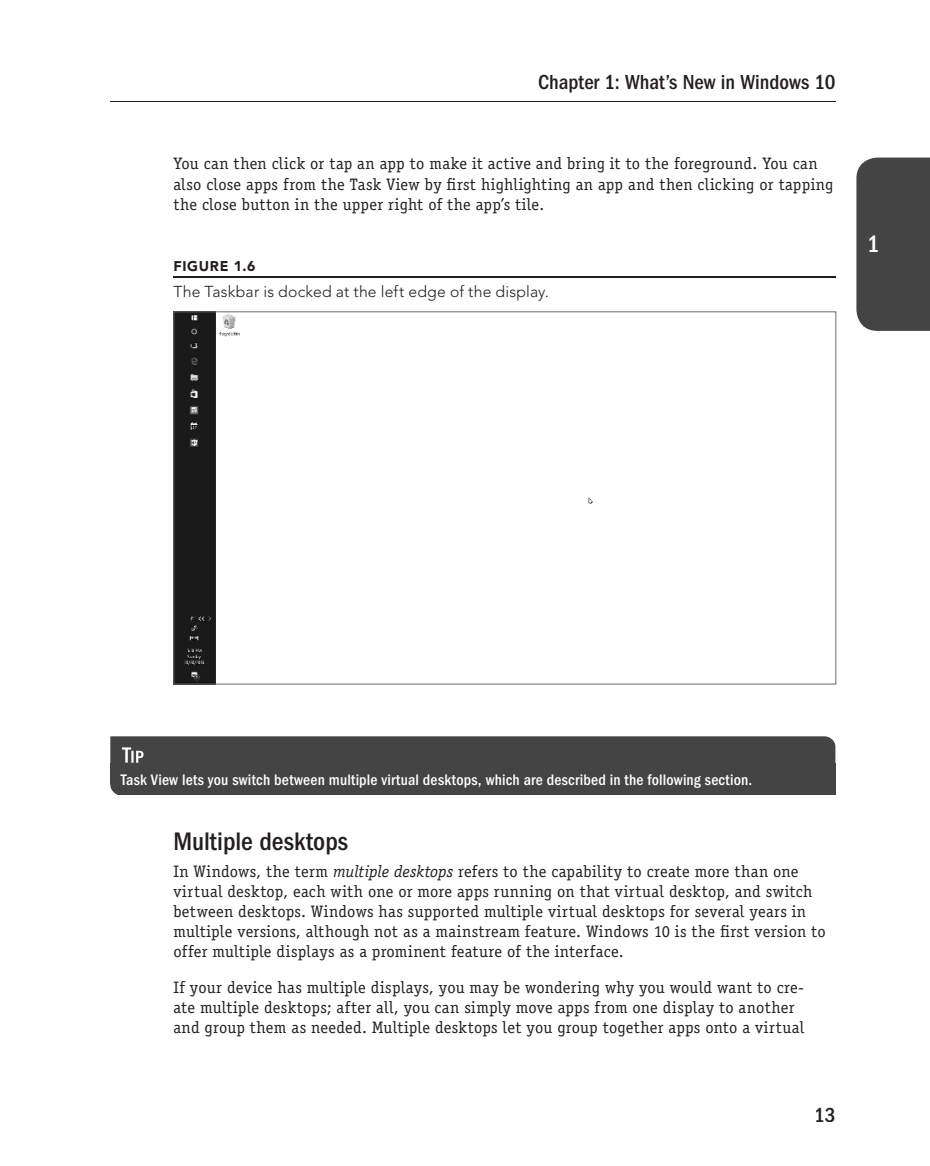
<style>
.page{position:relative;width:930px;height:1166px;background:#fff}
.page>*{position:absolute;margin:0;border:0;box-sizing:border-box;transform-origin:0 0}
.t1{font:500 condensed 26.25px "ITC Franklin Gothic Std";color:#231f20}
.t2{font:500 condensed 24.5px "ITC Franklin Gothic Std";color:#fff}
.t3{font:500 condensed 21px "ITC Franklin Gothic Std";color:#231f20}
.t4{font:16.62px/20.1px "Officina Serif Std";letter-spacing:.015em;color:#231f20}
.t5{font:500 condensed 15.75px "ITC Franklin Gothic Std";letter-spacing:.015em;color:#fff}
.t6{font:300 15.75px "Avenir LT Std";letter-spacing:.015em;color:#231f20}
.t7{font:900 14px "Avenir LT Std";letter-spacing:.05em;color:#231f20}
.s1{font-style:italic}
</style>
<div class="page">
<hr style="left:110px;top:102px;width:725px;height:1px;background:#231f20">
<div style="left:856px;top:158px;width:73px;height:173px;background:#444"></div>
<hr style="left:173px;top:276px;width:662px;height:2px;background:#231f20">
<img style="left:175px;top:313px;width:418px;height:369px">
<div style="left:110px;top:763px;width:725px;height:32px;background:#444"></div>
<div style="left:110px;top:736px;width:725px;height:27px;background:#444"></div>
<p class="t3" style="left:538px;top:74px;width:299px">Chapter 1: What’s New in Windows 10</p>
<p class="t4" style="left:173px;top:155px;width:661px">You can then click or tap an app to make it active and bring it to the foreground. You can also close apps from the Task View by first highlighting an app and then clicking or tapping the close button in the upper right of the app’s tile.</p>
<p class="t7" style="left:173px;top:260px;width:84px">FIGURE 1.6</p>
<p class="t6" style="left:173px;top:285px;width:377px">The Taskbar is docked at the left edge of the display.</p>
<h2 class="t2" style="left:866px;top:236px;width:14px">1</h2>
<p class="t5" style="left:121px;top:774px;width:632px">Task View lets you switch between multiple virtual desktops, which are described in the following section.</p>
<h1 class="t1" style="left:173px;top:831px;width:176px">Multiple desktops</h1>
<p class="t4" style="left:173px;top:862px;width:653px">In Windows, the term <span class="s1">multiple desktops</span> refers to the capability to create more than one virtual desktop, each with one or more apps running on that virtual desktop, and switch between desktops. Windows has supported multiple virtual desktops for several years in multiple versions, although not as a mainstream feature. Windows 10 is the first version to offer multiple displays as a prominent feature of the interface.</p>
<p class="t4" style="left:173px;top:978px;width:632px">If your device has multiple displays, you may be wondering why you would want to cre&shy;ate multiple desktops; after all, you can simply move apps from one display to another and group them as needed. Multiple desktops let you group together apps onto a virtual</p>
<p class="t3" style="left:814px;top:1107px;width:23px">13</p>
</div>
